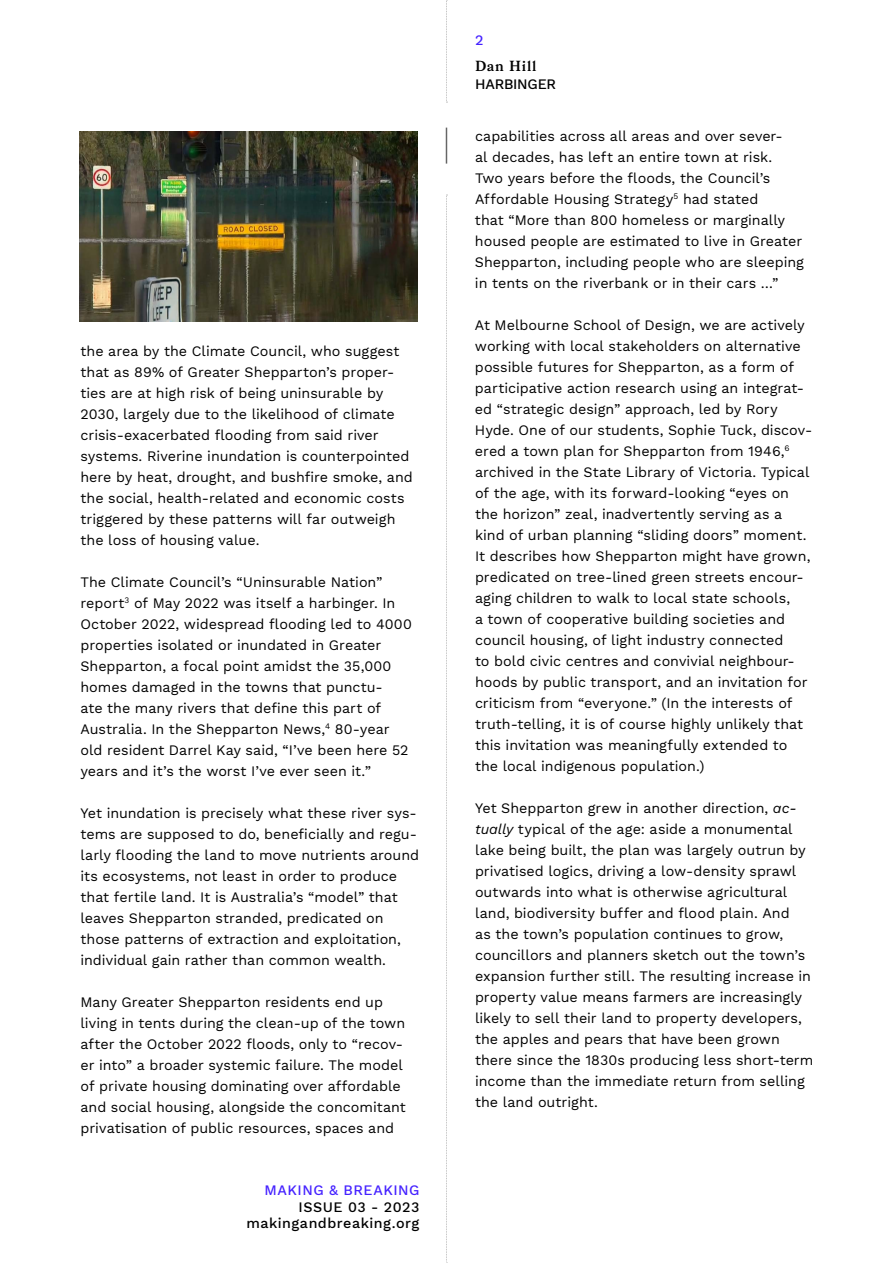
<style>
.page{position:relative;width:893px;height:1263px;background:#fff}
.page>*{position:absolute;margin:0;border:0;box-sizing:border-box;transform-origin:0 0}
.t1{font:14.25px/21px "Work Sans";color:#000}
.t2{font:500 14.25px/16.5px "Work Sans";letter-spacing:.035em;color:#000;text-align:right}
.t3{font:500 14.25px "Work Sans";letter-spacing:.04em;color:#4522ff}
.t4{font:500 14.25px "Work Sans";letter-spacing:-.015em;color:#000}
.t5{font:14.25px "Bagnard";letter-spacing:.055em;color:#000}
.s1{font-style:italic}
</style>
<div class="page">
<svg style="left:446px;top:0;width:1px;height:103px"></svg>
<svg style="left:446px;top:195px;width:1px;height:1068px"></svg>
<hr style="left:446px;top:128px;width:1px;height:36px;background:#000">
<img style="left:80px;top:131px;width:337px;height:190px">
<p class="t1" style="left:80px;top:341px;width:334px">the area by the Climate Council, who suggest that as 89% of Greater Shepparton’s proper&shy;ties are at high risk of being uninsurable by 2030, largely due to the likelihood of climate crisis-exacerbated flooding from said river systems. Riverine inundation is counterpointed here by heat, drought, and bushfire smoke, and the social, health-related and economic costs triggered by these patterns will far outweigh the loss of housing value.</p>
<p class="t1" style="left:80px;top:572px;width:333px">The Climate Council’s “Uninsurable Nation” report<sup>3</sup> of May 2022 was itself a harbinger. In October 2022, widespread flooding led to 4000 properties isolated or inundated in Greater Shepparton, a focal point amidst the 35,000 homes damaged in the towns that punctu-<br>ate the many rivers that define this part of Australia. In the Shepparton News,<sup>4</sup> 80-year old resident Darrel Kay said, “I’ve been here 52 years and it’s the worst I’ve ever seen it.”</p>
<p class="t1" style="left:80px;top:803px;width:340px">Yet inundation is precisely what these river sys&shy;tems are supposed to do, beneficially and regu&shy;larly flooding the land to move nutrients around its ecosystems, not least in order to produce that fertile land. It is Australia’s “model” that leaves Shepparton stranded, predicated on those patterns of extraction and exploitation, individual gain rather than common wealth.</p>
<p class="t1" style="left:80px;top:992px;width:327px">Many Greater Shepparton residents end up living in tents during the clean-up of the town after the October 2022 floods, only to “recov&shy;er into” a broader systemic failure. The model of private housing dominating over affordable and social housing, alongside the concomitant privatisation of public resources, spaces and</p>
<p class="t3" style="left:265px;top:1182px;width:156px">MAKING &amp; BREAKING</p>
<p class="t2" style="left:246px;top:1199px;width:175px">ISSUE 03 - 2023 makingandbreaking.org</p>
<p class="t3" style="left:475px;top:32px;width:10px">2</p>
<p class="t5" style="left:475px;top:57px;width:63px">Dan Hill</p>
<p class="t4" style="left:475px;top:75px;width:83px">HARBINGER</p>
<p class="t1" style="left:475px;top:126px;width:331px">capabilities across all areas and over sever-<br>al decades, has left an entire town at risk.<br>Two years before the floods, the Council’s Affordable Housing Strategy<sup>5</sup> had stated<br>that “More than 800 homeless or marginally housed people are estimated to live in Greater Shepparton, including people who are sleeping in tents on the riverbank or in their cars …”</p>
<p class="t1" style="left:475px;top:315px;width:339px">At Melbourne School of Design, we are actively working with local stakeholders on alternative possible futures for Shepparton, as a form of participative action research using an integrat&shy;ed “strategic design” approach, led by Rory Hyde. One of our students, Sophie Tuck, discov&shy;ered a town plan for Shepparton from 1946,<sup>6 </sup>archived in the State Library of Victoria. Typical of the age, with its forward-looking “eyes on the horizon” zeal, inadvertently serving as a kind of urban planning “sliding doors” moment.<br>It describes how Shepparton might have grown, predicated on tree-lined green streets encour&shy;aging children to walk to local state schools,<br>a town of cooperative building societies and council housing, of light industry connected<br>to bold civic centres and convivial neighbour&shy;hoods by public transport, and an invitation for criticism from “everyone.” (In the interests of truth-telling, it is of course highly unlikely that this invitation was meaningfully extended to the local indigenous population.)</p>
<p class="t1" style="left:475px;top:798px;width:340px">Yet Shepparton grew in another direction, <span class="s1">ac&shy;tually</span> typical of the age: aside a monumental lake being built, the plan was largely outrun by privatised logics, driving a low-density sprawl outwards into what is otherwise agricultural land, biodiversity buffer and flood plain. And<br>as the town’s population continues to grow, councillors and planners sketch out the town’s expansion further still. The resulting increase in property value means farmers are increasingly likely to sell their land to property developers, the apples and pears that have been grown there since the 1830s producing less short-term income than the immediate return from selling the land outright.</p>
</div>
